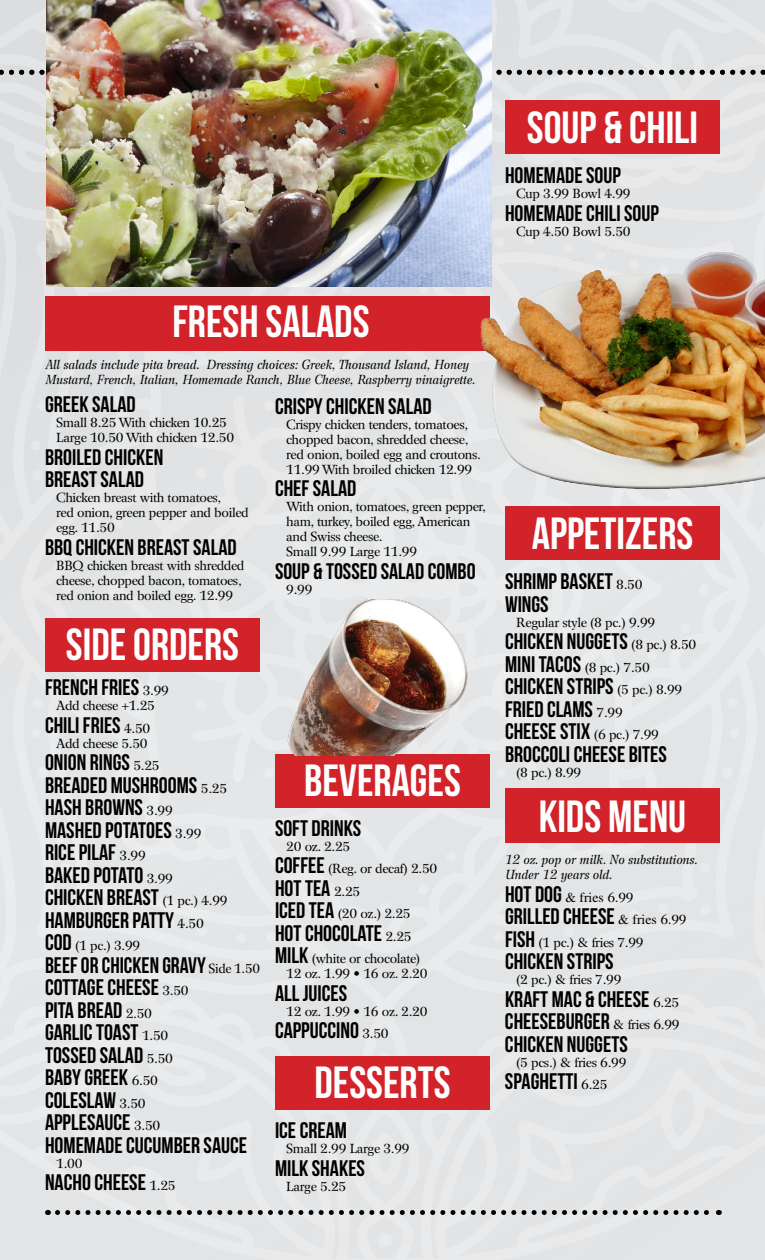
<style>
.page{position:relative;width:765px;height:1260px;background:#e4e5e6}
.page>*{position:absolute;margin:0;border:0;box-sizing:border-box;transform-origin:0 0}
.t1{font:45px "Bebas Neue";color:#fff}
.t2{font:22.5px/22.5px "Bebas Neue";color:#000}
.t3{font:13.12px/15px "Wilke LT Std";letter-spacing:-.025em;color:#000}
.t4{font:italic 13.12px/15px "Wilke LT Std";letter-spacing:-.025em;color:#000}
.s1{font-family:"Wilke LT Std";font-size:13.12px}
.s2{font-family:"Bebas Neue";font-size:22.5px}
.s3{font-family:"Times";font-size:13.75px}
</style>
<div class="page">
<div style="left:45px;top:296px;width:445px;height:54px;background:#d2232a"></div>
<div style="left:505px;top:100px;width:215px;height:54px;background:#d2232a"></div>
<img style="left:478px;top:246px;width:287px;height:264px">
<div style="left:505px;top:506px;width:215px;height:54px;background:#d2232a"></div>
<div style="left:45px;top:618px;width:215px;height:54px;background:#d2232a"></div>
<div style="left:275px;top:754px;width:215px;height:54px;background:#d2232a"></div>
<img style="left:248px;top:599px;width:236px;height:157px">
<div style="left:275px;top:1056px;width:215px;height:54px;background:#d2232a"></div>
<div style="left:505px;top:788px;width:215px;height:54px;background:#d2232a"></div>
<svg style="left:0;top:70px;width:765px;height:5px"></svg>
<img style="left:46px;top:0;width:446px;height:287px">
<svg style="left:58px;top:1210px;width:661px;height:5px"></svg>
<h1 class="t1" style="left:527px;top:103px;width:173px">SOUP &amp; CHILI</h1>
<p class="t2" style="left:505px;top:164px;width:118px">HOMEMADE SOUP</p>
<p class="t3" style="left:516px;top:186px;width:116px">Cup 3.99 Bowl 4.99</p>
<p class="t2" style="left:505px;top:202px;width:155px">HOMEMADE CHILI SOUP</p>
<p class="t3" style="left:516px;top:224px;width:116px">Cup 4.50 Bowl 5.50</p>
<h1 class="t1" style="left:172px;top:297px;width:199px">FRESH SALADS</h1>
<p class="t4" style="left:45px;top:357px;width:433px">All salads include pita bread. Dressing choices: Greek, Thousand Island, Honey<br>Mustard, French, Italian, Homemade Ranch, Blue Cheese, Raspberry vinaigrette.</p>
<p class="t2" style="left:45px;top:393px;width:92px">GREEK SALAD</p>
<p class="t3" style="left:56px;top:415px;width:179px">Small 8.25 With chicken 10.25<br>Large 10.50 With chicken 12.50</p>
<p class="t2" style="left:45px;top:445px;width:120px">BROILED CHICKEN<br>BREAST SALAD</p>
<p class="t3" style="left:56px;top:490px;width:194px">Chicken breast with tomatoes,<br>red onion, green pepper and boiled egg. 11.50</p>
<p class="t2" style="left:45px;top:535px;width:193px">BBQ CHICKEN BREAST SALAD</p>
<p class="t3" style="left:56px;top:558px;width:190px">BBQ chicken breast with shredded cheese, chopped bacon, tomatoes, red onion and boiled egg. 12.99</p>
<h1 class="t1" style="left:66px;top:620px;width:175px">SIDE ORDERS</h1>
<p class="t2" style="left:45px;top:676px;width:125px">FRENCH FRIES <span class="s1">3.99</span></p>
<p class="t3" style="left:56px;top:698px;width:100px">Add cheese +1.25</p>
<p class="t2" style="left:45px;top:713px;width:107px">CHILI FRIES <span class="s1">4.50</span></p>
<p class="t3" style="left:56px;top:736px;width:93px">Add cheese 5.50</p>
<p class="t2" style="left:45px;top:751px;width:184px">ONION RINGS <span class="s1">5.25<br></span>BREADED MUSHROOMS <span class="s1">5.25<br></span>HASH BROWNS <span class="s1">3.99<br></span>MASHED POTATOES <span class="s1">3.99<br></span>RICE PILAF <span class="s1">3.99<br></span>BAKED POTATO <span class="s1">3.99<br></span>CHICKEN BREAST <span class="s1">(1 pc.) 4.99<br></span>HAMBURGER PATTY <span class="s1">4.50</span></p>
<p class="t3" style="left:45px;top:938px;width:97px"><span class="s2">COD</span> (1 pc.) 3.99</p>
<p class="t2" style="left:45px;top:953px;width:217px">BEEF OR CHICKEN GRAVY <span class="s1">Side 1.50<br></span>COTTAGE CHEESE <span class="s1">3.50<br></span>PITA BREAD <span class="s1">2.50<br></span>GARLIC TOAST <span class="s1">1.50<br></span>TOSSED SALAD <span class="s1">5.50<br></span>BABY GREEK <span class="s1">6.50<br></span>COLESLAW <span class="s1">3.50<br></span>APPLESAUCE <span class="s1">3.50<br></span>HOMEMADE CUCUMBER SAUCE</p>
<p class="t3" style="left:56px;top:1156px;width:28px">1.00</p>
<p class="t2" style="left:45px;top:1171px;width:132px">NACHO CHEESE <span class="s1">1.25</span></p>
<p class="t2" style="left:275px;top:395px;width:158px">CRISPY CHICKEN SALAD</p>
<p class="t3" style="left:286px;top:417px;width:196px">Crispy chicken tenders, tomatoes, chopped bacon, shredded cheese, red onion, boiled egg and croutons.<br>11.99 With broiled chicken 12.99</p>
<p class="t2" style="left:275px;top:477px;width:83px">CHEF SALAD</p>
<p class="t3" style="left:286px;top:499px;width:201px">With onion, tomatoes, green pepper, ham, turkey, boiled egg, American and Swiss cheese.<br>Small 9.99 Large 11.99</p>
<p class="t2" style="left:275px;top:560px;width:202px">SOUP &amp; TOSSED SALAD COMBO</p>
<p class="t3" style="left:286px;top:582px;width:28px">9.99</p>
<h1 class="t1" style="left:304px;top:755px;width:158px">BEVERAGES</h1>
<p class="t2" style="left:275px;top:816px;width:88px">SOFT DRINKS</p>
<p class="t3" style="left:275px;top:835px;width:164px;line-height:22.5px;text-indent:11px">20 oz. 2.25<br><span class="s2">COFFEE</span> (Reg. or decaf) 2.50</p>
<p class="t2" style="left:275px;top:876px;width:87px">HOT TEA <span class="s1">2.25</span></p>
<p class="t3" style="left:275px;top:906px;width:137px"><span class="s2">ICED TEA</span> (20 oz.) 2.25</p>
<p class="t2" style="left:275px;top:921px;width:138px">HOT CHOCOLATE <span class="s1">2.25</span></p>
<p class="t3" style="left:286px;top:951px;width:143px;text-indent:-11px"><span class="s2">MILK</span> (white or chocolate)<br>12 oz. 1.99 • 16 oz. 2.20</p>
<p class="t2" style="left:275px;top:981px;width:74px">ALL JUICES</p>
<p class="t3" style="left:286px;top:1004px;width:143px">12 oz. 1.99 • 16 oz. 2.20</p>
<p class="t2" style="left:275px;top:1019px;width:115px">CAPPUCCINO <span class="s1">3.50</span></p>
<h1 class="t1" style="left:314px;top:1058px;width:138px">DESSERTS</h1>
<p class="t2" style="left:275px;top:1119px;width:74px">ICE CREAM</p>
<p class="t3" style="left:286px;top:1141px;width:125px">Small 2.99 Large 3.99</p>
<p class="t2" style="left:275px;top:1156px;width:92px">MILK SHAKES</p>
<p class="t3" style="left:286px;top:1179px;width:61px">Large 5.25</p>
<h1 class="t1" style="left:532px;top:509px;width:163px">APPETIZERS</h1>
<p class="t2" style="left:505px;top:570px;width:139px">SHRIMP BASKET <span class="s1">8.50<br></span>WINGS</p>
<p class="t3" style="left:516px;top:615px;width:141px">Regular style (8 pc.) 9.99</p>
<p class="t2" style="left:505px;top:630px;width:193px">CHICKEN NUGGETS <span class="s1">(8 pc.) 8.50</span></p>
<p class="t3" style="left:505px;top:660px;width:146px"><span class="s2">MINI TACOS</span> (8 pc.) 7.50</p>
<p class="t2" style="left:505px;top:675px;width:179px">CHICKEN STRIPS <span class="s1">(5 pc.) 8.99<br></span>FRIED CLAMS <span class="s1">7.99<br></span>CHEESE STIX <span class="s1">(6 pc.) 7.99<br></span>BROCCOLI CHEESE BITES</p>
<p class="t3" style="left:516px;top:765px;width:67px">(8 pc.) 8.99</p>
<h1 class="t1" style="left:539px;top:791px;width:149px">KIDS MENU</h1>
<p class="t4" style="left:505px;top:852px;width:195px">12 oz. pop or milk. No substitutions.<br>Under 12 years old.</p>
<p class="t2" style="left:505px;top:882px;width:183px">HOT DOG <span class="s3">&amp; fries</span> <span class="s1">6.99<br></span>GRILLED CHEESE <span class="s3">&amp; fries</span> <span class="s1">6.99</span></p>
<p class="t3" style="left:505px;top:935px;width:140px"><span class="s2">FISH</span> (1 pc.) &amp; fries 7.99</p>
<p class="t2" style="left:505px;top:950px;width:110px">CHICKEN STRIPS</p>
<p class="t3" style="left:516px;top:972px;width:107px">(2 pc.) &amp; fries 7.99</p>
<p class="t2" style="left:505px;top:987px;width:176px;text-align:justify">KRAFT MAC &amp; CHEESE <span class="s1">6.25<br></span>CHEESEBURGER <span class="s1">&amp; fries 6.99<br></span>CHICKEN NUGGETS</p>
<p class="t3" style="left:516px;top:1055px;width:112px">(5 pcs.) &amp; fries 6.99</p>
<p class="t2" style="left:505px;top:1070px;width:104px">SPAGHETTI <span class="s1">6.25</span></p>
</div>
